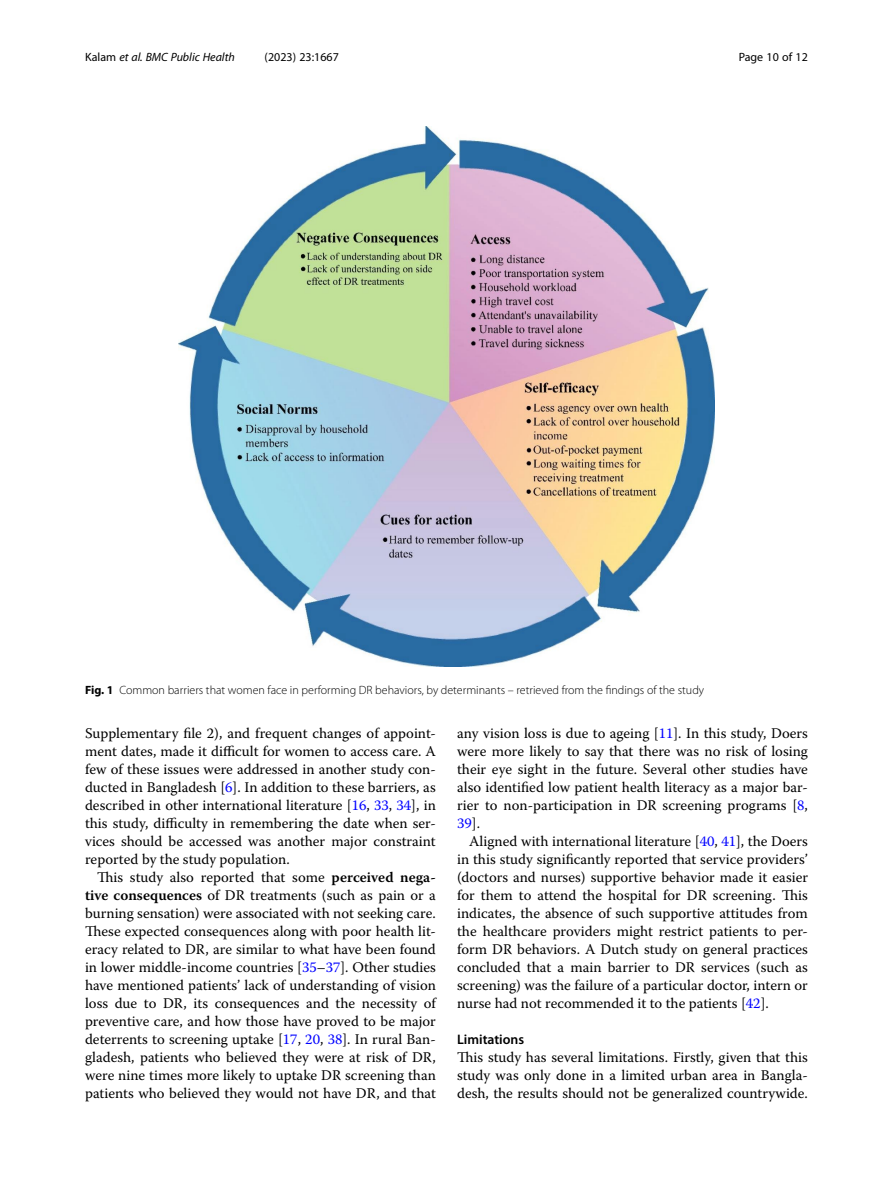
<style>
.page{position:relative;width:893px;height:1191px;background:#fff}
.page>*{position:absolute;margin:0;border:0;box-sizing:border-box;transform-origin:0 0}
.Body_Text_Indent{font:14.7px/18px "Warnock Pro";color:#000;text-align:justify}
.Body_Text{font:14.7px/18px "Warnock Pro";color:#000;text-align:justify}
.Head_2{font:600 13.8px "Myriad Pro";color:#000}
.Figure_Caption{font:300 12px "Myriad Pro";color:#000}
.t1{font:italic 12px "Myriad Pro";color:#000}
.t2{font:12px "Myriad Pro";color:#000}
.s1{font-style:normal}
.s2{font-weight:700}
.s3{color:#00f}
.s4{font-weight:600}
</style>
<div class="page">
<img style="left:178px;top:126px;width:536px;height:540px">
<p class="t1" style="left:85px;top:50px;width:151px"><span class="s1">Kalam</span> et al. BMC Public Health</p>
<p class="t2" style="left:265px;top:50px;width:76px">(2023) 23:1667</p>
<p class="t2" style="left:739px;top:50px;width:71px">Page 10 of 12</p>
<p class="Figure_Caption" style="left:85px;top:683px;width:621px"><span class="s2">Fig. 1</span> Common barriers that women face in performing DR behaviors, by determinants – retrieved from the findings of the study</p>
<p class="Body_Text_Indent" style="left:85px;top:724px;width:352px">Supplementary file 2), and frequent changes of appoint&shy;ment dates, made it difficult for women to access care. A few of these issues were addressed in another study con&shy;ducted in Bangladesh [<span class="s3">6</span>]. In addition to these barriers, as described in other international literature [<span class="s3">16</span>, <span class="s3">33</span>, <span class="s3">34</span>], in this study, difficulty in remembering the date when ser&shy;vices should be accessed was another major constraint reported by the study population.</p>
<p class="Body_Text_Indent" style="left:85px;top:868px;width:352px;text-indent:12px">This study also reported that some <span class="s4">perceived nega&shy;tive consequences</span> of DR treatments (such as pain or a burning sensation) were associated with not seeking care.<br>These expected consequences along with poor health lit&shy;eracy related to DR, are similar to what have been found in lower middle-income countries [<span class="s3">35</span>–<span class="s3">37</span>]. Other studies have mentioned patients’ lack of understanding of vision loss due to DR, its consequences and the necessity of preventive care, and how those have proved to be major deterrents to screening uptake [<span class="s3">17</span>, <span class="s3">20</span>, <span class="s3">38</span>]. In rural Ban&shy;gladesh, patients who believed they were at risk of DR, were nine times more likely to uptake DR screening than patients who believed they would not have DR, and that</p>
<p class="Body_Text_Indent" style="left:457px;top:724px;width:352px">any vision loss is due to ageing [<span class="s3">11</span>]. In this study, Doers were more likely to say that there was no risk of losing their eye sight in the future. Several other studies have also identified low patient health literacy as a major bar&shy;rier to non-participation in DR screening programs [<span class="s3">8</span>, <span class="s3">39</span>].</p>
<p class="Body_Text_Indent" style="left:457px;top:832px;width:352px;text-indent:12px">Aligned with international literature [<span class="s3">40</span>, <span class="s3">41</span>], the Doers in this study significantly reported that service providers’ (doctors and nurses) supportive behavior made it easier for them to attend the hospital for DR screening. This indicates, the absence of such supportive attitudes from the healthcare providers might restrict patients to per&shy;form DR behaviors. A Dutch study on general practices concluded that a main barrier to DR services (such as screening) was the failure of a particular doctor, intern or nurse had not recommended it to the patients [<span class="s3">42</span>].</p>
<p class="Head_2" style="left:457px;top:1031px;width:69px">Limitations</p>
<p class="Body_Text" style="left:457px;top:1048px;width:352px">This study has several limitations. Firstly, given that this study was only done in a limited urban area in Bangla&shy;desh, the results should not be generalized countrywide.</p>
</div>
